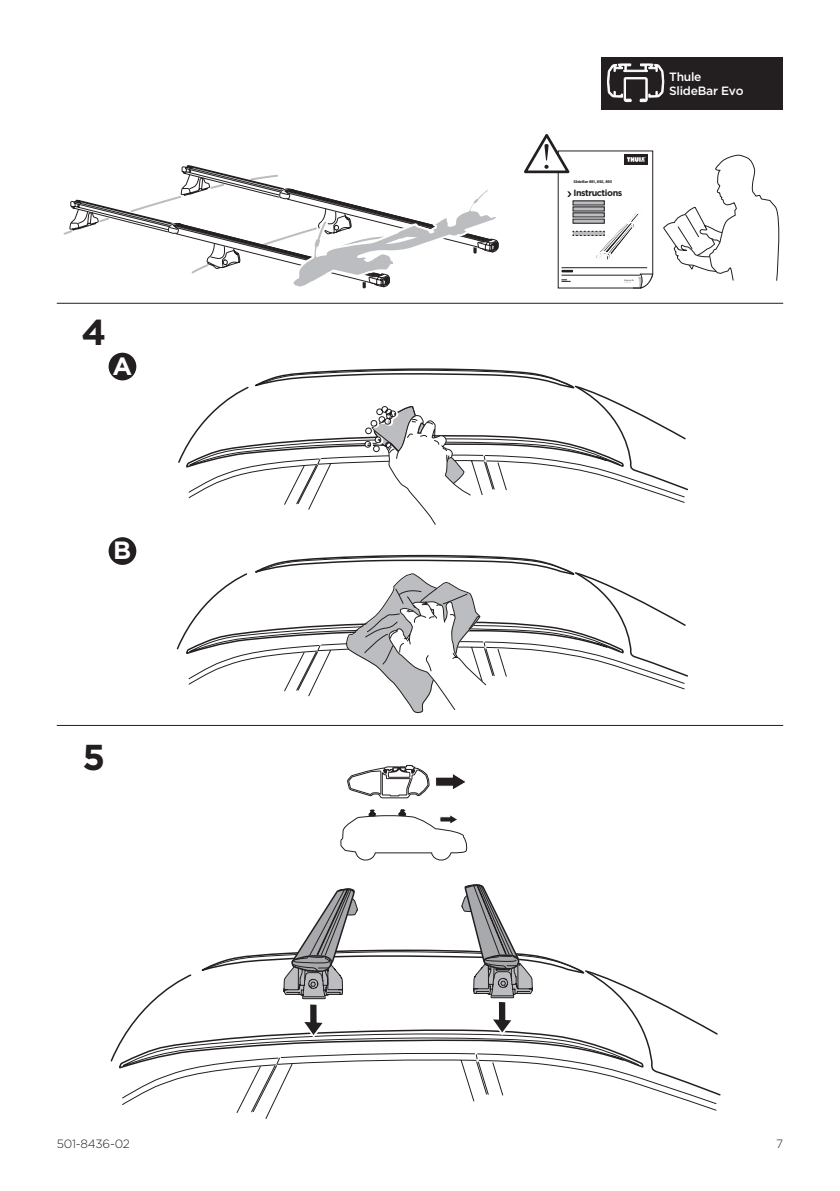
<style>
.page{position:relative;width:840px;height:1191px;background:#fff}
.page>*{position:absolute;margin:0;border:0;box-sizing:border-box;transform-origin:0 0}
.t1{font:700 36px "Thule";color:#231f20}
.t2{font:700 25px "Thule";color:#fff}
.t3{font:500 12px "Thule";letter-spacing:-.02em;color:#fff}
.t4{font:300 12px "Thule";letter-spacing:-.02em;color:#231f20}
.t5{font:700 9px "Thule";letter-spacing:-.05em;color:#231f20}
.t6{font:700 3.8px "Thule";letter-spacing:-.05em;color:#231f20}
</style>
<div class="page">
<svg style="left:663px;top:154px;width:117px;height:127px"></svg>
<svg style="left:63px;top:165px;width:436px;height:124px"></svg>
<svg style="left:524px;top:134px;width:129px;height:155px"></svg>
<hr style="left:57px;top:303px;width:725px;height:1px;background:#231f20">
<div style="left:601px;top:57px;width:181px;height:52px;background:#231f20"></div>
<svg style="left:607px;top:63px;width:57px;height:39px"></svg>
<div style="left:108px;top:537px;width:28px;height:28px;background:#231f20;border-radius:50%"></div>
<div style="left:108px;top:353px;width:28px;height:27px;background:#231f20;border-radius:50%"></div>
<svg style="left:176px;top:554px;width:512px;height:159px"></svg>
<svg style="left:178px;top:368px;width:510px;height:157px"></svg>
<svg style="left:347px;top:765px;width:118px;height:34px"></svg>
<svg style="left:110px;top:884px;width:611px;height:235px"></svg>
<hr style="left:57px;top:725px;width:725px;height:1px;background:#231f20">
<svg style="left:340px;top:809px;width:127px;height:52px"></svg>
<p class="t1" style="left:81px;top:311px;width:26px">4</p>
<p class="t2" style="left:112px;top:351px;width:21px">A</p>
<p class="t2" style="left:113px;top:535px;width:20px">B</p>
<p class="t1" style="left:82px;top:736px;width:24px">5</p>
<p class="t6" style="left:573px;top:179px;width:40px">SlideBar 891, 892, 893</p>
<p class="t5" style="left:573px;top:188px;width:50px">Instructions</p>
<p class="t3" style="left:668px;top:68px;width:34px">Thule</p>
<p class="t3" style="left:668px;top:83px;width:76px">SlideBar Evo</p>
<h3 class="t4" style="left:57px;top:1135px;width:75px">501-8436-02</h3>
<h3 class="t4" style="left:775px;top:1135px;width:9px">7</h3>
</div>
